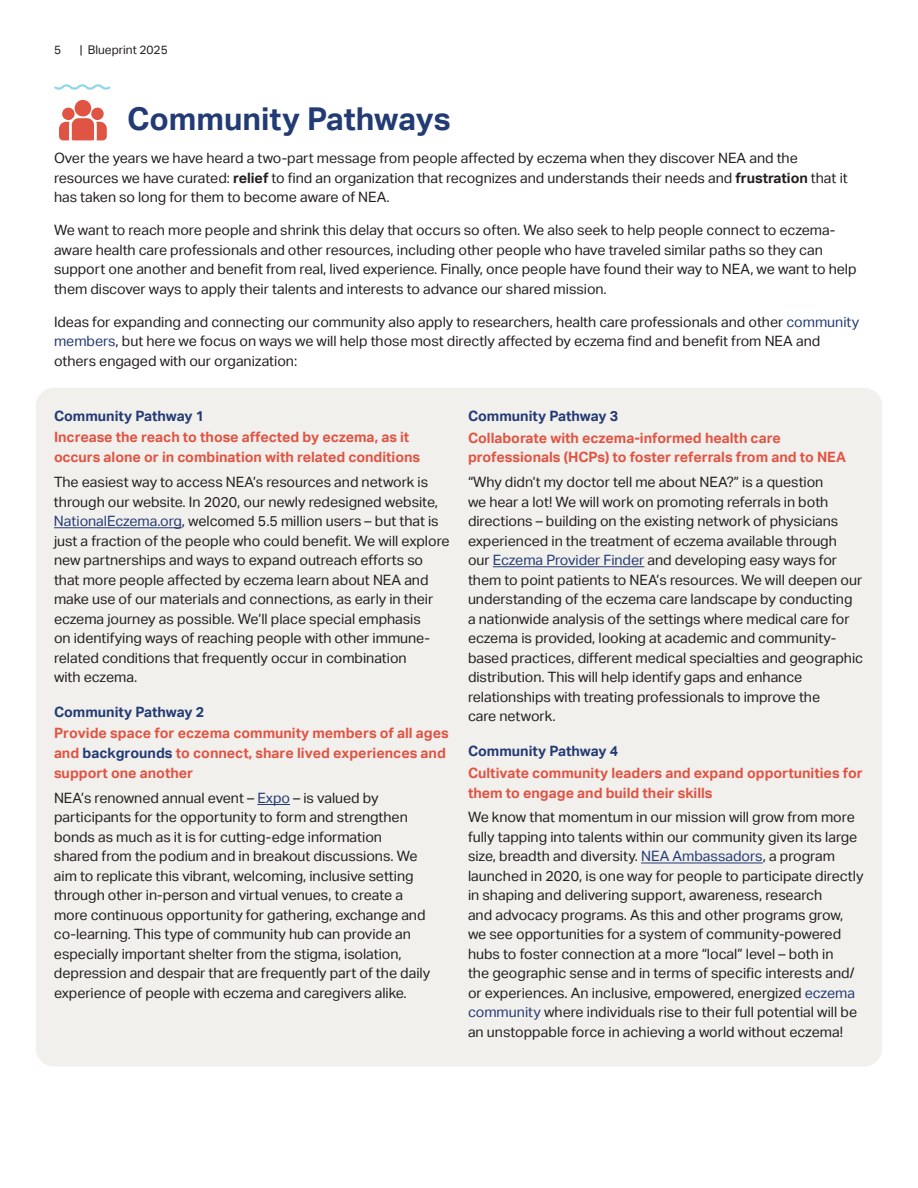
<style>
.page{position:relative;width:918px;height:1188px;background:#fff}
.page>*{position:absolute;margin:0;border:0;box-sizing:border-box;transform-origin:0 0}
.Headline{font:700 31.5px "Aktiv Grotesk";color:#233b74}
.Body_Copy_9_5{font:14.25px/19.5px "Aktiv Grotesk";color:#231f20}
.Body_Copy_9_5-2{font:700 14.25px/20.2px "Aktiv Grotesk";color:#e05443}
.Subhead_Small-salmo{font:700 14.25px/19.5px "Aktiv Grotesk";color:#e05443}
.Subhead_Small_blue{font:700 14.25px "Aktiv Grotesk";color:#233b74}
.t1{font:12px "Aktiv Grotesk";color:#231f20}
.s1{font-weight:700}
.s2{color:#233b74}
</style>
<div class="page">
<div style="left:36px;top:388px;width:846px;height:678px;background:#f2f0ed;border-radius:18px"></div>
<svg style="left:54px;top:84px;width:57px;height:6px"></svg>
<svg style="left:59px;top:100px;width:48px;height:40px"></svg>
<hr style="left:54px;top:527px;width:128px;height:1px;background:#233b74">
<hr style="left:257px;top:804px;width:33px;height:1px;background:#233b74">
<hr style="left:493px;top:566px;width:151px;height:1px;background:#233b74">
<hr style="left:641px;top:863px;width:122px;height:1px;background:#233b74">
<p class="t1" style="left:54px;top:43px;width:9px">5</p>
<p class="t1" style="left:80px;top:43px;width:89px">| Blueprint 2025</p>
<p class="Headline" style="left:127px;top:101px;width:325px">Community Pathways</p>
<p class="Body_Copy_9_5" style="left:54px;top:149px;width:795px">Over the years we have heard a two-part message from people affected by eczema when they discover NEA and the resources we have curated: <span class="s1">relief</span> to find an organization that recognizes and understands their needs and <span class="s1">frustration</span> that it has taken so long for them to become aware of NEA.</p>
<p class="Body_Copy_9_5" style="left:54px;top:221px;width:804px">We want to reach more people and shrink this delay that occurs so often. We also seek to help people connect to eczema&shy;aware health care professionals and other resources, including other people who have traveled similar paths so they can support one another and benefit from real, lived experience. Finally, once people have found their way to NEA, we want to help them discover ways to apply their talents and interests to advance our shared mission.</p>
<p class="Body_Copy_9_5" style="left:54px;top:312px;width:807px">Ideas for expanding and connecting our community also apply to researchers, health care professionals and other <span class="s2">community members</span>, but here we focus on ways we will help those most directly affected by eczema find and benefit from NEA and others engaged with our organization:</p>
<p class="Body_Copy_9_5-2" style="left:54px;top:406px;width:368px"><span class="s2">Community Pathway 1<br></span>Increase the reach to those affected by eczema, as it occurs alone or in combination with related conditions</p>
<p class="Body_Copy_9_5" style="left:54px;top:473px;width:397px">The easiest way to access NEA’s resources and network is through our website. In 2020, our newly redesigned website, <span class="s2">NationalEczema.org</span>, welcomed 5.5 million users – but that is just a fraction of the people who could benefit. We will explore new partnerships and ways to expand outreach efforts so that more people affected by eczema learn about NEA and make use of our materials and connections, as early in their eczema journey as possible. We’ll place special emphasis<br>on identifying ways of reaching people with other immune&shy;related conditions that frequently occur in combination<br>with eczema.</p>
<p class="Body_Copy_9_5-2" style="left:54px;top:702px;width:396px"><span class="s2">Community Pathway 2<br></span>Provide space for eczema community members of all ages and <span class="s2">backgroun</span><span class="s2">ds</span> to connect, share lived experiences and support one another</p>
<p class="Body_Copy_9_5" style="left:54px;top:788px;width:378px">NEA’s renowned annual event – <span class="s2">Expo</span> – is valued by participants for the opportunity to form and strengthen bonds as much as it is for cutting-edge information<br>shared from the podium and in breakout discussions. We aim to replicate this vibrant, welcoming, inclusive setting through other in-person and virtual venues, to create a more continuous opportunity for gathering, exchange and co-learning. This type of community hub can provide an especially important shelter from the stigma, isolation, depression and despair that are frequently part of the daily experience of people with eczema and caregivers alike.</p>
<p class="Subhead_Small_blue" style="left:468px;top:408px;width:152px">Community Pathway 3</p>
<p class="Subhead_Small-salmo" style="left:468px;top:428px;width:380px">Collaborate with eczema-informed health care professionals (HCPs) to foster referrals from and to NEA</p>
<p class="Body_Copy_9_5" style="left:468px;top:473px;width:397px">“Why didn’t my doctor tell me about NEA?” is a question<br>we hear a lot! We will work on promoting referrals in both directions – building on the existing network of physicians experienced in the treatment of eczema available through<br>our <span class="s2">Eczema Provider Finder</span> and developing easy ways for them to point patients to NEA’s resources. We will deepen our understanding of the eczema care landscape by conducting a nationwide analysis of the settings where medical care for eczema is provided, looking at academic and community&shy;based practices, different medical specialties and geographic distribution. This will help identify gaps and enhance relationships with treating professionals to improve the<br>care network.</p>
<p class="Subhead_Small_blue" style="left:468px;top:743px;width:152px">Community Pathway 4</p>
<p class="Subhead_Small-salmo" style="left:468px;top:763px;width:396px">Cultivate community leaders and expand opportunities for them to engage and build their skills</p>
<p class="Body_Copy_9_5" style="left:468px;top:808px;width:397px">We know that momentum in our mission will grow from more fully tapping into talents within our community given its large size, breadth and diversity. <span class="s2">NEA Ambassadors</span>, a program launched in 2020, is one way for people to participate directly in shaping and delivering support, awareness, research<br>and advocacy programs. As this and other programs grow, we see opportunities for a system of community-powered hubs to foster connection at a more “local” level – both in<br>the geographic sense and in terms of specific interests and/ or experiences. An inclusive, empowered, energized <span class="s2">eczema community</span> where individuals rise to their full potential will be an unstoppable force in achieving a world without eczema!</p>
</div>
